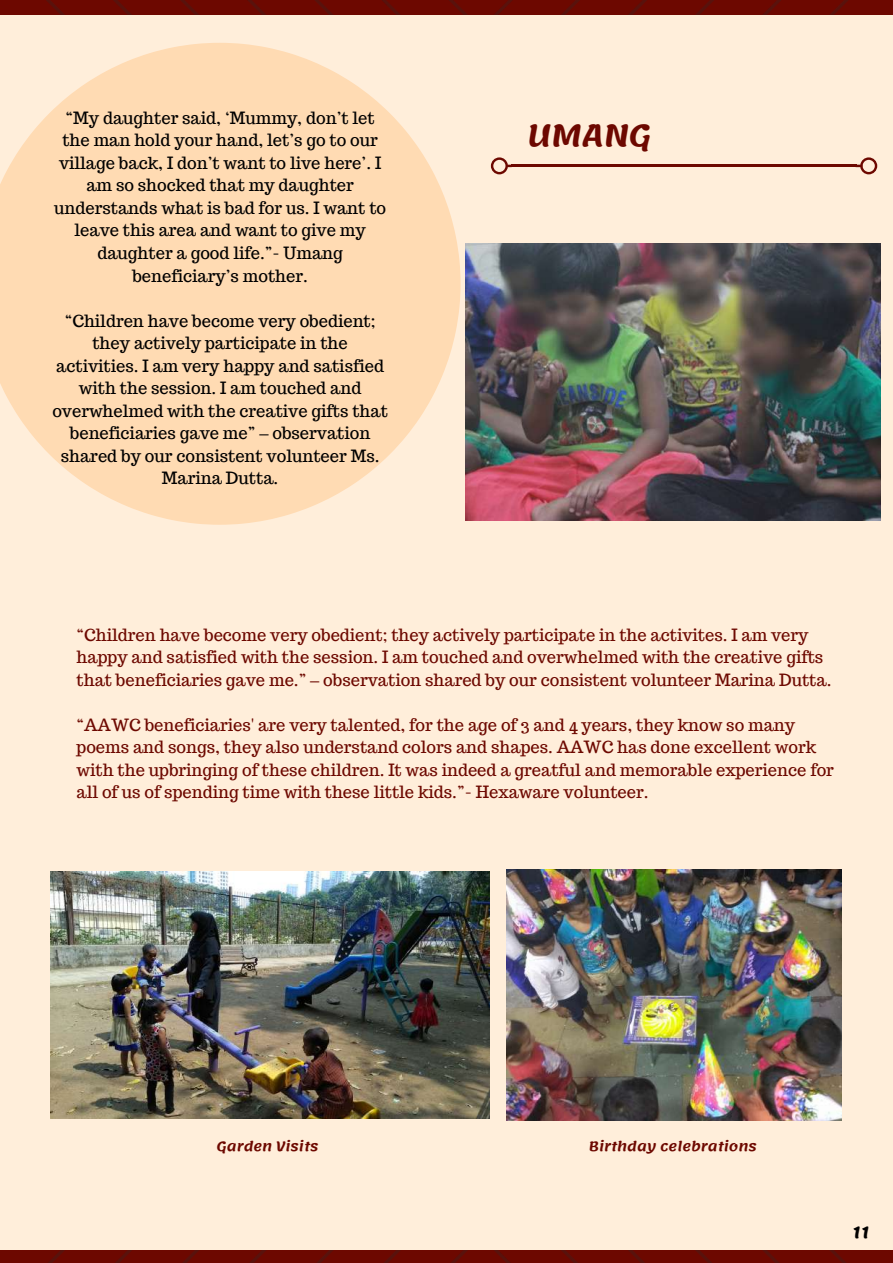
<style>
.page{position:relative;width:893px;height:1263px;background:#fff}
.page>*{position:absolute;margin:0;border:0;box-sizing:border-box;transform-origin:0 0}
.t1{font:600 29.85px "Lemonada";color:#6d0800}
.t2{font:16.5px/22.5px "Trocchi";color:#6d0800}
.t3{font:16.5px/22.5px "Trocchi";color:#000;text-align:center}
.t4{font:600 16.5px "Lemonada";color:#000}
.t5{font:600 13.2px "Lemonada";color:#6d0800}
.s1{font-family:"Liberation Sans"}
</style>
<div class="page">
<img style="left:0;top:0;width:893px;height:1263px">
<div style="left:0;top:16px;width:893px;height:1234px;background:#ffeeda"></div>
<svg style="left:0;top:43px;width:461px;height:482px;fill:#ffdbb3"></svg>
<hr style="left:511px;top:165px;width:345px;height:2px;background:#6d0800">
<svg style="left:491px;top:157px;width:21px;height:17px"></svg>
<svg style="left:856px;top:157px;width:21px;height:17px"></svg>
<img style="left:465px;top:243px;width:415px;height:277px">
<img style="left:51px;top:871px;width:439px;height:247px">
<img style="left:507px;top:869px;width:334px;height:251px">
<p class="t3" style="left:54px;top:107px;width:333px">“My daughter said, ‘Mummy, don’t let the man hold your hand, let’s go to our village back, I don’t want to live here’. I am so shocked that my daughter understands what is bad for us. I want to leave this area and want to give my daughter a good life.”- Umang beneficiary’s mother.</p>
<p class="t3" style="left:52px;top:309px;width:337px">“Children have become very obedient; they actively participate in the activities. I am very happy and satisfied with the session. I am touched and overwhelmed with the creative gifts that beneficiaries gave me” <span class="s1">–</span> observation shared by our consistent volunteer Ms.<br>Marina Dutta.</p>
<h1 class="t1" style="left:527px;top:119px;width:127px">UMANG</h1>
<p class="t2" style="left:77px;top:623px;width:756px">“Children have become very obedient; they actively participate in the activites. I am very happy and satisfied with the session. I am touched and overwhelmed with the creative gifts that beneficiaries gave me.” <span class="s1">–</span> observation shared by our consistent volunteer Marina Dutta.</p>
<p class="t2" style="left:77px;top:713px;width:759px">“AAWC beneficiaries' are very talented, for the age of 3 and 4 years, they know so many poems and songs, they also understand colors and shapes. AAWC has done excellent work with the upbringing of these children. It was indeed a greatful and memorable experience for all of us of spending time with these little kids.”- Hexaware volunteer.</p>
<p class="t5" style="left:217px;top:1138px;width:103px">Garden Visits</p>
<p class="t5" style="left:589px;top:1138px;width:170px">Birthday celebrations</p>
<p class="t4" style="left:852px;top:1222px;width:19px">11</p>
</div>
